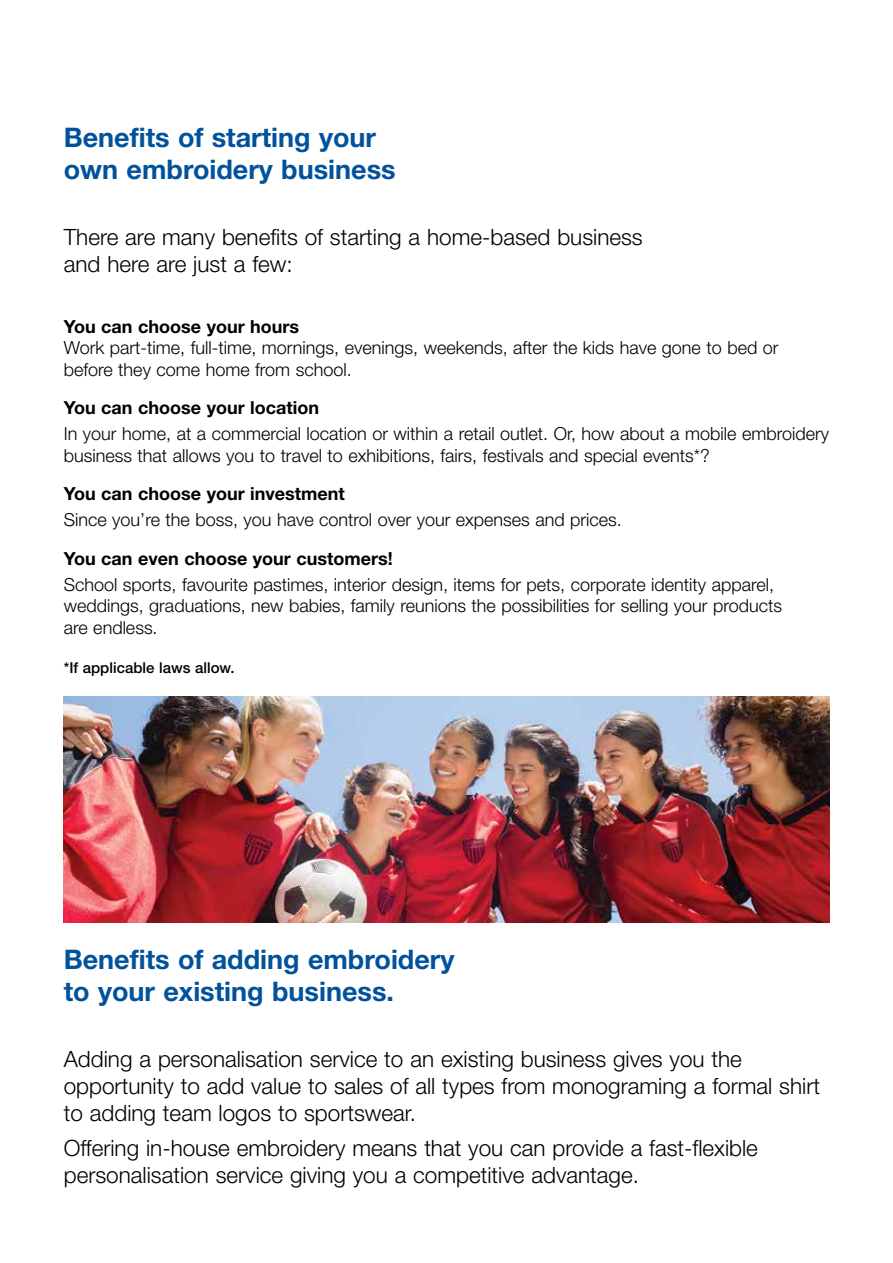
<style>
.page{position:relative;width:893px;height:1263px;background:#fff}
.page>*{position:absolute;margin:0;border:0;box-sizing:border-box;transform-origin:0 0}
.t1{font:700 27px/32.4px "Helvetica Neue LT Std";color:#00529c}
.t2{font:300 22.5px/27px "Helvetica Neue LT Std";color:#000}
.t3{font:300 18px/21.6px "Helvetica Neue LT Std";color:#000}
.t4{font:700 18px "Helvetica Neue LT Std";color:#000}
.t5{font:500 15px "Helvetica Neue LT Std";color:#000}
</style>
<div class="page">
<img style="left:64px;top:696px;width:765px;height:227px">
<h1 class="t1" style="left:64px;top:120px;width:333px">Benefits of starting your own embroidery business</h1>
<p class="t2" style="left:64px;top:223px;width:580px">There are many benefits of starting a home-based business and here are just a few:</p>
<p class="t4" style="left:64px;top:315px;width:237px">You can choose your hours</p>
<p class="t3" style="left:64px;top:337px;width:716px">Work part-time, full-time, mornings, evenings, weekends, after the kids have gone to bed or before they come home from school.</p>
<p class="t4" style="left:64px;top:397px;width:257px">You can choose your location</p>
<p class="t3" style="left:64px;top:423px;width:767px">In your home, at a commercial location or within a retail outlet. Or, how about a mobile embroidery business that allows you to travel to exhibitions, fairs, festivals and special events*?</p>
<p class="t4" style="left:64px;top:483px;width:283px">You can choose your investment</p>
<p class="t3" style="left:64px;top:509px;width:560px">Since you’re the boss, you have control over your expenses and prices.</p>
<p class="t4" style="left:64px;top:547px;width:330px">You can even choose your customers!</p>
<p class="t3" style="left:64px;top:573px;width:720px">School sports, favourite pastimes, interior design, items for pets, corporate identity apparel, weddings, graduations, new babies, family reunions the possibilities for selling your products are endless.</p>
<p class="t5" style="left:64px;top:658px;width:172px">*If applicable laws allow.</p>
<h1 class="t1" style="left:64px;top:942px;width:392px">Benefits of adding embroidery to your existing business.</h1>
<p class="t2" style="left:64px;top:1045px;width:758px">Adding a personalisation service to an existing business gives you the opportunity to add value to sales of all types from monograming a formal shirt to adding team logos to sportswear.</p>
<p class="t2" style="left:64px;top:1134px;width:696px">Offering in-house embroidery means that you can provide a fast-flexible personalisation service giving you a competitive advantage.</p>
</div>
